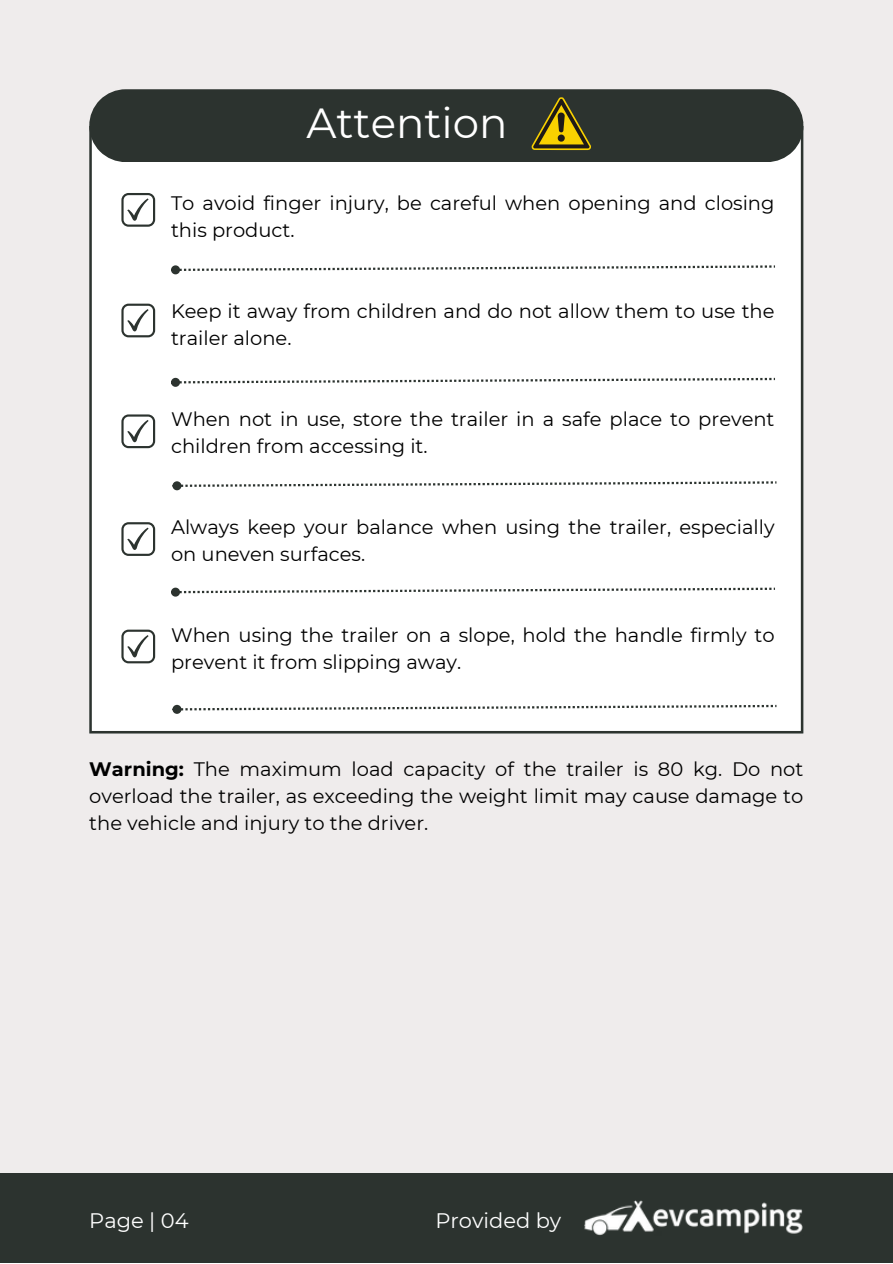
<style>
.page{position:relative;width:893px;height:1264px;background:#fff}
.page>*{position:absolute;margin:0;border:0;box-sizing:border-box;transform-origin:0 0}
.t1{font:42px "Montserrat";color:#fff}
.t2{font:21px "Montserrat";color:#fff}
.t3{font:19.5px/27px "Montserrat";color:#000}
.s1{font-weight:700}
</style>
<div class="page">
<div style="left:0;top:0;width:892px;height:1262px;background:#efecec"></div>
<div style="left:0;top:1173px;width:892px;height:89px;background:#2c332f"></div>
<img style="left:584px;top:1200px;width:219px;height:35px">
<div style="left:89px;top:162px;width:714px;height:571px;background:#fff"></div>
<div style="left:89px;top:89px;width:714px;height:73px;background:#2c332f"></div>
<svg style="left:121px;top:193px;width:34px;height:34px"></svg>
<svg style="left:121px;top:303px;width:34px;height:34px"></svg>
<svg style="left:121px;top:414px;width:34px;height:34px"></svg>
<svg style="left:121px;top:522px;width:34px;height:34px"></svg>
<svg style="left:121px;top:629px;width:34px;height:34px"></svg>
<svg style="left:531px;top:97px;width:60px;height:53px;background:#6b601a"></svg>
<svg style="left:179px;top:265px;width:596px;height:6px;background:#d7d8d7"></svg>
<div style="left:172px;top:266px;width:7px;height:7px;background:#2c332f;border-radius:50%"></div>
<div style="left:171px;top:265px;width:9px;height:9px;border:2px solid #2c332f;border-radius:50%"></div>
<svg style="left:179px;top:378px;width:596px;height:5px;background:#cfd1d0"></svg>
<div style="left:172px;top:379px;width:7px;height:7px;background:#2c332f;border-radius:50%"></div>
<div style="left:171px;top:378px;width:9px;height:9px;border:2px solid #2c332f;border-radius:50%"></div>
<svg style="left:181px;top:481px;width:595px;height:6px;background:#d7d8d7"></svg>
<div style="left:173px;top:482px;width:7px;height:7px;background:#2c332f;border-radius:50%"></div>
<div style="left:172px;top:481px;width:9px;height:9px;border:2px solid #2c332f;border-radius:50%"></div>
<svg style="left:179px;top:587px;width:596px;height:6px;background:#d7d8d7"></svg>
<div style="left:172px;top:588px;width:7px;height:7px;background:#2c332f;border-radius:50%"></div>
<div style="left:171px;top:587px;width:9px;height:9px;border:2px solid #2c332f;border-radius:50%"></div>
<svg style="left:181px;top:705px;width:595px;height:5px;background:#cfd1d0"></svg>
<div style="left:173px;top:706px;width:7px;height:6px;background:#2c332f;border-radius:50%"></div>
<div style="left:172px;top:705px;width:9px;height:9px;border:2px solid #2c332f;border-radius:50%"></div>
<p class="t1" style="left:306px;top:97px;width:202px">Attention</p>
<p class="t3" style="left:171px;top:190px;width:605px">To avoid finger injury, be careful when opening and closing this product.</p>
<p class="t3" style="left:171px;top:297px;width:605px">Keep it away from children and do not allow them to use the trailer alone.</p>
<p class="t3" style="left:171px;top:405px;width:605px">When not in use, store the trailer in a safe place to prevent children from accessing it.</p>
<p class="t3" style="left:171px;top:513px;width:605px">Always keep your balance when using the trailer, especially on uneven surfaces.</p>
<p class="t3" style="left:171px;top:621px;width:605px">When using the trailer on a slope, hold the handle firmly to prevent it from slipping away.</p>
<p class="t3" style="left:89px;top:755px;width:715px;text-align:justify"><span class="s1">Warning:</span> The maximum load capacity of the trailer is 80 kg. Do not overload the trailer, as exceeding the weight limit may cause damage to the vehicle and injury to the driver.</p>
<p class="t2" style="left:89px;top:1207px;width:101px">Page | 04</p>
<p class="t2" style="left:435px;top:1207px;width:127px">Provided by</p>
</div>
